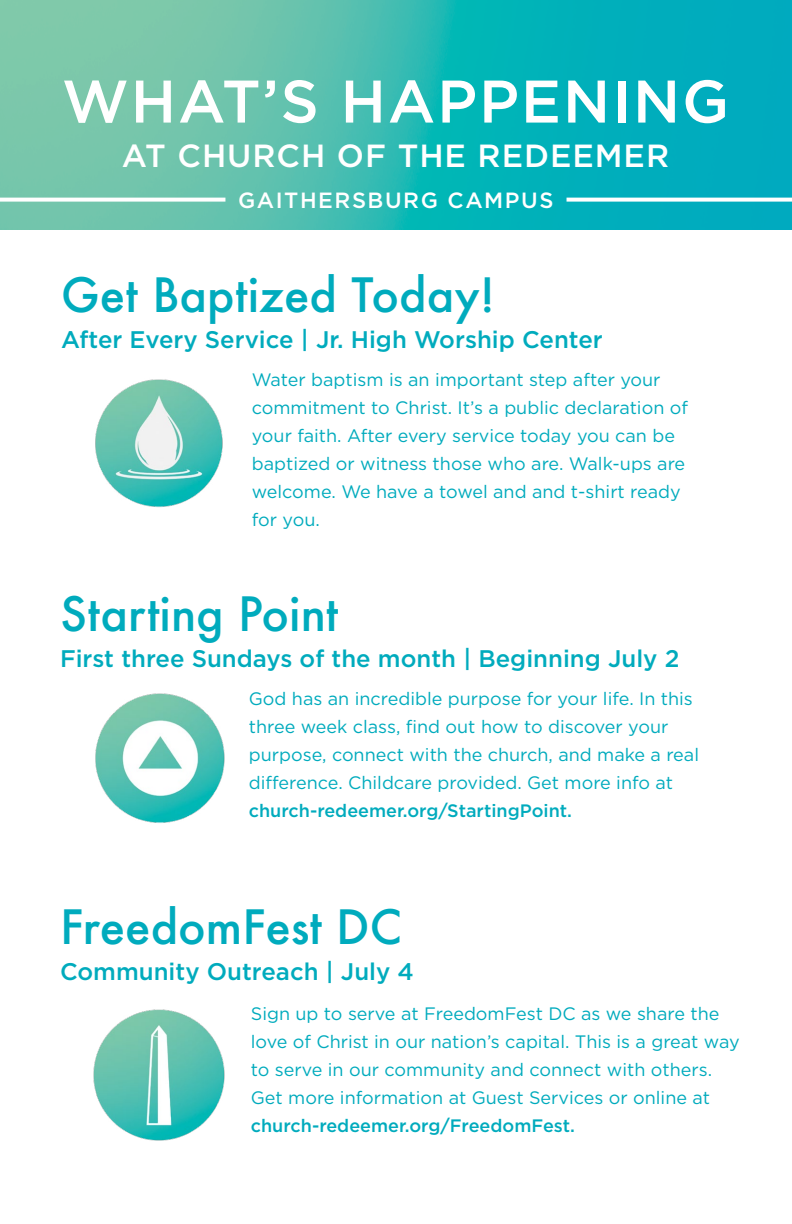
<style>
.page{position:relative;width:792px;height:1224px;background:#fff}
.page>*{position:absolute;margin:0;border:0;box-sizing:border-box;transform-origin:0 0}
.t1{font:500 60px "Gotham";letter-spacing:.03em;color:#fff}
.t2{font:500 46px "Futura";color:#00abbd}
.t3{font:500 32px "Gotham";letter-spacing:.03em;color:#fff}
.t4{font:500 24px "Gotham";color:#00abbd}
.t5{font:500 22px "Gotham";letter-spacing:.07em;color:#fff}
.t6{font:18px/28px "Gotham";color:#00abbd}
.t7{font:500 18px "Gotham";color:#00abbd}
</style>
<div class="page">
<img style="left:0;top:0;width:792px;height:229px">
<img style="left:93px;top:1009px;width:132px;height:132px">
<svg style="left:567px;top:198px;width:225px;height:4px"></svg>
<svg style="left:0;top:198px;width:225px;height:4px"></svg>
<img style="left:95px;top:693px;width:130px;height:130px">
<img style="left:95px;top:379px;width:128px;height:129px">
<h1 class="t1" style="left:62px;top:67px;width:669px">WHAT’S HAPPENING</h1>
<h3 class="t3" style="left:122px;top:137px;width:549px">AT CHURCH OF THE REDEEMER</h3>
<p class="t5" style="left:238px;top:187px;width:317px">GAITHERSBURG CAMPUS</p>
<h2 class="t2" style="left:61px;top:263px;width:435px">Get Baptized Today!</h2>
<h3 class="t4" style="left:61px;top:326px;width:543px">After Every Service | Jr. High Worship Center</h3>
<p class="t6" style="left:252px;top:366px;width:438px">Water baptism is an important step after your commitment to Christ. It’s a public declaration of your faith. After every service today you can be baptized or witness those who are. Walk-ups are welcome. We have a towel and and t-shirt ready for you.</p>
<h2 class="t2" style="left:60px;top:582px;width:280px">Starting Point</h2>
<h3 class="t4" style="left:60px;top:645px;width:621px">First three Sundays of the month | Beginning July 2</h3>
<p class="t6" style="left:249px;top:684px;width:452px">God has an incredible purpose for your life. In this three week class, find out how to discover your purpose, connect with the church, and make a real difference. Childcare provided. Get more info at</p>
<p class="t7" style="left:249px;top:801px;width:325px">church-redeemer.org/StartingPoint.</p>
<h2 class="t2" style="left:60px;top:896px;width:343px">FreedomFest DC</h2>
<h3 class="t4" style="left:60px;top:958px;width:355px">Community Outreach | July 4</h3>
<p class="t6" style="left:251px;top:999px;width:490px">Sign up to serve at FreedomFest DC as we share the love of Christ in our nation’s capital. This is a great way to serve in our community and connect with others.<br>Get more information at Guest Services or online at</p>
<p class="t7" style="left:251px;top:1115px;width:326px">church-redeemer.org/FreedomFest.</p>
</div>
